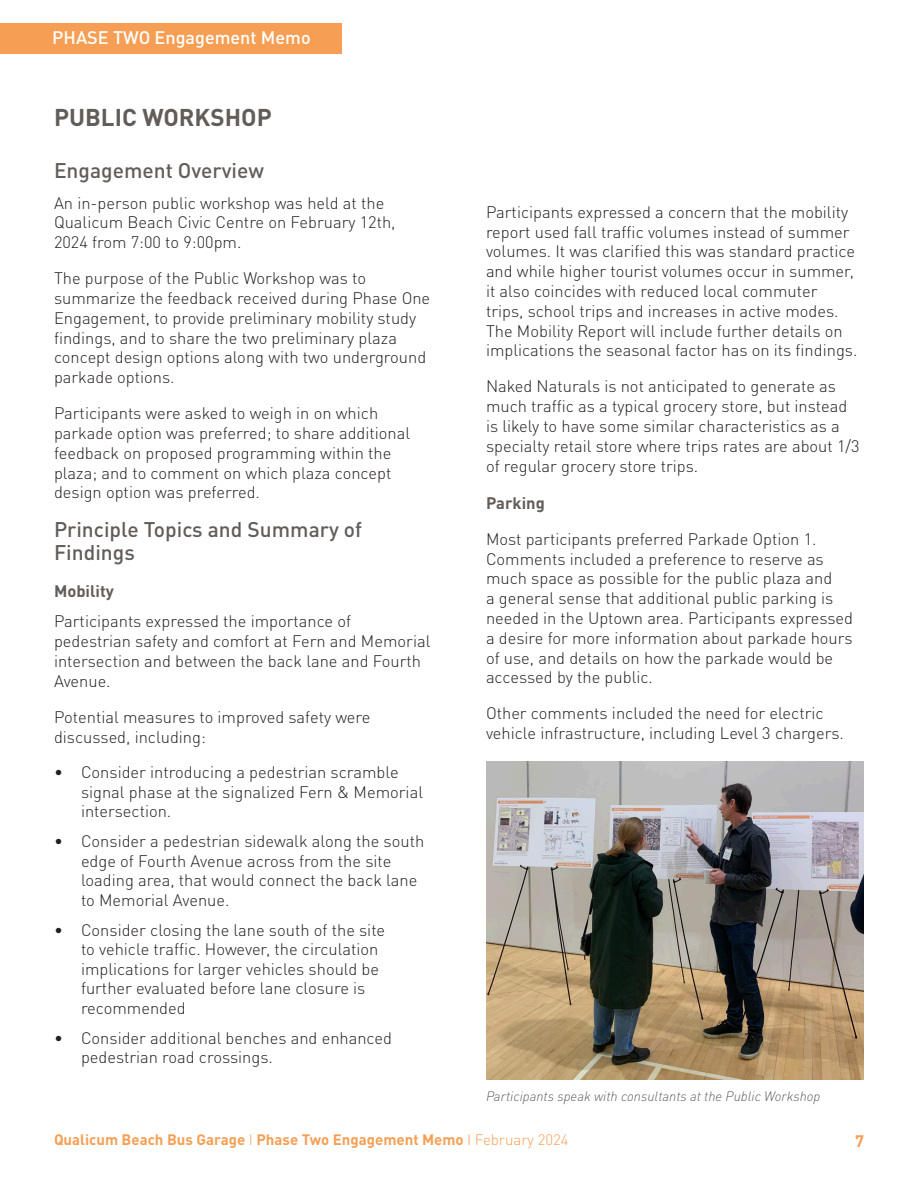
<style>
.page{position:relative;width:918px;height:1188px;background:#fff}
.page>*{position:absolute;margin:0;border:0;box-sizing:border-box;transform-origin:0 0}
.Heading{font:700 24px "DINOT";color:#635d59}
.Section_Subheading{font:500 21px/22.5px "DINOT";color:#635d59}
.t1{font:500 18px "DINOT";color:#fff}
.Body_-_basic{font:300 16.5px/19.8px "DINOT";color:#231f20}
.Sub-subheading{font:700 16.5px "DINOT";color:#635d59}
.Body_-_basic-2{font:700 16.5px "DINOT";color:#635d59}
.t2{font:700 16.5px "DINOT";color:#f69f54}
.t3{font:700 15px "DINOT";color:#f69f54}
.Quotes{font:italic 300 13.5px "DINOT";color:#635d59}
.s1{font-weight:300}
</style>
<div class="page">
<div style="left:0;top:24px;width:341px;height:30px;background:#f69f54"></div>
<img style="left:486px;top:761px;width:378px;height:319px">
<p class="t1" style="left:52px;top:26px;width:260px">PHASE TWO Engagement Memo</p>
<p class="Heading" style="left:54px;top:102px;width:219px">PUBLIC WORKSHOP</p>
<p class="Section_Subheading" style="left:54px;top:159px;width:212px">Engagement Overview</p>
<p class="Body_-_basic" style="left:54px;top:193px;width:343px">An in-person public workshop was held at the<br>Qualicum Beach Civic Centre on February 12th,<br>2024 from 7:00 to 9:00pm.</p>
<p class="Body_-_basic" style="left:54px;top:268px;width:378px">The purpose of the Public Workshop was to summarize the feedback received during Phase One Engagement, to provide preliminary mobility study findings, and to share the two preliminary plaza concept design options along with two underground parkade options.</p>
<p class="Body_-_basic" style="left:54px;top:403px;width:358px">Participants were asked to weigh in on which parkade option was preferred; to share additional feedback on proposed programming within the plaza; and to comment on which plaza concept design option was preferred.</p>
<p class="Section_Subheading" style="left:54px;top:518px;width:310px">Principle Topics and Summary of<br>Findings</p>
<p class="Sub-subheading" style="left:54px;top:580px;width:61px">Mobility</p>
<p class="Body_-_basic" style="left:54px;top:611px;width:378px">Participants expressed the importance of pedestrian safety and comfort at Fern and Memorial intersection and between the back lane and Fourth Avenue.</p>
<p class="Body_-_basic" style="left:54px;top:707px;width:318px">Potential measures to improved safety were discussed, including:</p>
<p class="Body_-_basic" style="left:81px;top:762px;width:344px;text-indent:-27px">• Consider introducing a pedestrian scramble signal phase at the signalized Fern &amp; Memorial intersection.</p>
<p class="Body_-_basic" style="left:81px;top:831px;width:345px;text-indent:-27px">• Consider a pedestrian sidewalk along the south edge of Fourth Avenue across from the site loading area, that would connect the back lane to Memorial Avenue.</p>
<p class="Body_-_basic" style="left:81px;top:920px;width:306px;text-indent:-27px">• Consider closing the lane south of the site to vehicle traffic. However, the circulation implications for larger vehicles should be further evaluated before lane closure is recommended</p>
<p class="Body_-_basic" style="left:81px;top:1028px;width:313px;text-indent:-27px">• Consider additional benches and enhanced pedestrian road crossings.</p>
<p class="Body_-_basic" style="left:486px;top:202px;width:373px">Participants expressed a concern that the mobility report used fall traffic volumes instead of summer volumes. It was clarified this was standard practice and while higher tourist volumes occur in summer, it also coincides with reduced local commuter trips, school trips and increases in active modes.<br>The Mobility Report will include further details on implications the seasonal factor has on its findings.</p>
<p class="Body_-_basic" style="left:486px;top:376px;width:375px">Naked Naturals is not anticipated to generate as much traffic as a typical grocery store, but instead is likely to have some similar characteristics as a specialty retail store where trips rates are about 1/3 of regular grocery store trips.</p>
<p class="Body_-_basic-2" style="left:486px;top:492px;width:60px">Parking</p>
<p class="Body_-_basic" style="left:486px;top:529px;width:369px">Most participants preferred Parkade Option 1.<br>Comments included a preference to reserve as much space as possible for the public plaza and<br>a general sense that additional public parking is needed in the Uptown area. Participants expressed a desire for more information about parkade hours of use, and details on how the parkade would be accessed by the public.</p>
<p class="Body_-_basic" style="left:486px;top:703px;width:359px">Other comments included the need for electric vehicle infrastructure, including Level 3 chargers.</p>
<p class="Quotes" style="left:486px;top:1088px;width:336px">Participants speak with consultants at the Public Workshop</p>
<p class="t3" style="left:54px;top:1130px;width:516px">Qualicum Beach Bus Garage <span class="s1">I</span> Phase Two Engagement Memo <span class="s1">I February 2024</span></p>
<p class="t2" style="left:855px;top:1130px;width:10px">7</p>
</div>
